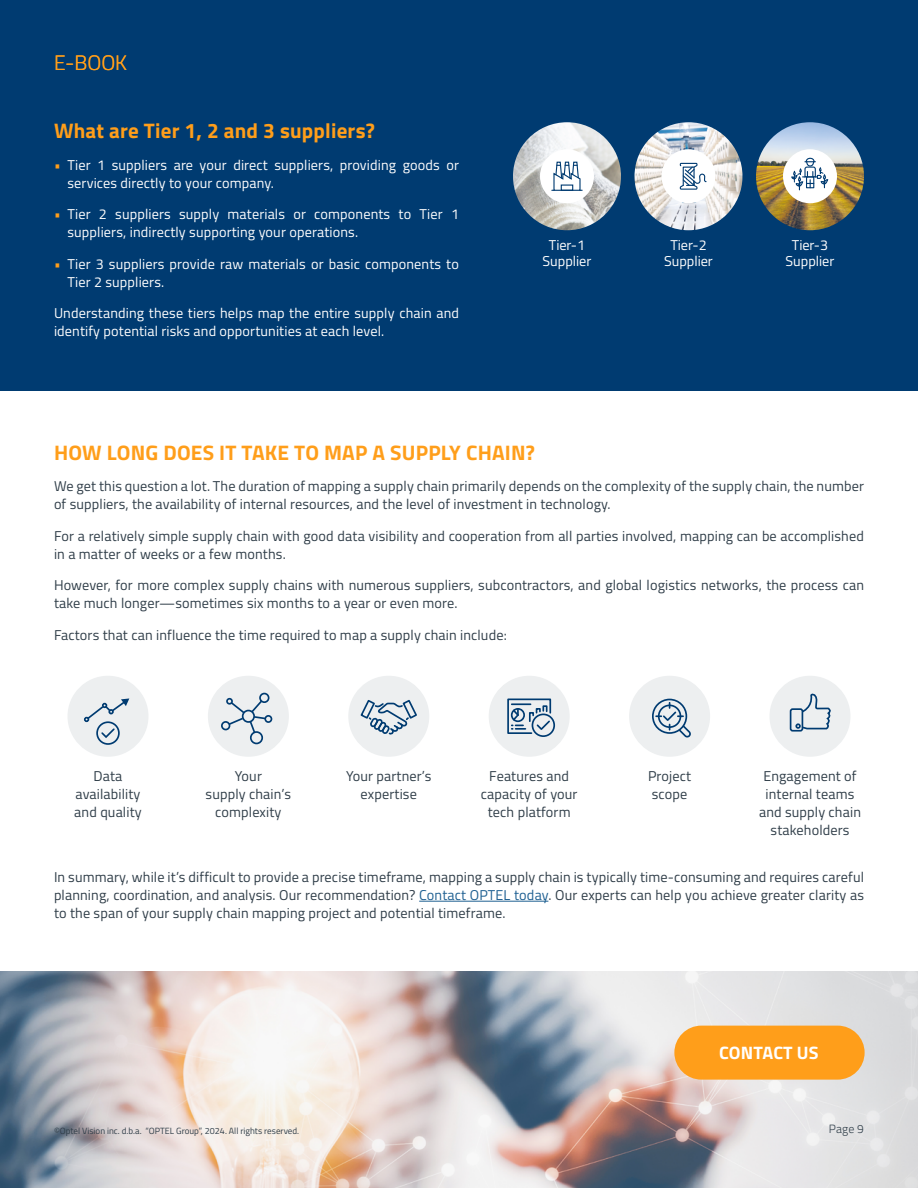
<style>
.page{position:relative;width:918px;height:1188px;background:#fff}
.page>*{position:absolute;margin:0;border:0;box-sizing:border-box;transform-origin:0 0}
.t1{font:700 21px "Titillium";letter-spacing:.01em;color:#ff9e1a}
.t2{font:300 21px "Titillium";color:#ff9e1a}
.t3{font:700 18px "Titillium";letter-spacing:.01em;color:#fff}
.t4{font:14.25px/18px "Titillium";letter-spacing:.01em;color:#303e49;text-align:center}
.t5{font:14.25px/18px "Titillium";letter-spacing:.01em;color:#fff}
.t6{font:300 12px "Titillium";color:#303e49}
.t7{font:9px "Titillium";color:#303e49}
.s1{color:#ff9e1a}
.s2{color:#1f6092}
</style>
<div class="page">
<div style="left:0;top:0;width:918px;height:390px;background:#003b71"></div>
<img style="left:635px;top:122px;width:108px;height:108px;border-radius:54px">
<img style="left:756px;top:122px;width:108px;height:108px;border-radius:54px">
<div style="left:783px;top:149px;width:54px;height:54px;background:#fff;border-radius:50%"></div>
<svg style="left:791px;top:157px;width:38px;height:34px"></svg>
<img style="left:513px;top:122px;width:108px;height:108px;border-radius:54px">
<div style="left:540px;top:149px;width:54px;height:54px;background:#fff;border-radius:50%"></div>
<svg style="left:552px;top:161px;width:30px;height:30px"></svg>
<div style="left:561px;top:185px;width:12px;height:6px;border:1px solid #003b71"></div>
<div style="left:662px;top:149px;width:54px;height:54px;background:#fff;border-radius:50%"></div>
<div style="left:680px;top:186px;width:18px;height:4px;border:1px solid #003b71"></div>
<div style="left:680px;top:163px;width:18px;height:3px;border:1px solid #003b71"></div>
<svg style="left:682px;top:166px;width:25px;height:21px"></svg>
<hr style="left:419px;top:901px;width:129px;height:1px;background:#1f6092">
<div style="left:68px;top:676px;width:80px;height:81px;background:#edeff0;border-radius:50%"></div>
<div style="left:96px;top:721px;width:24px;height:24px;border:2px solid #003b71;border-radius:50%"></div>
<svg style="left:84px;top:698px;width:45px;height:41px"></svg>
<div style="left:208px;top:676px;width:81px;height:81px;background:#edeff0;border-radius:50%"></div>
<svg style="left:227px;top:699px;width:40px;height:36px"></svg>
<div style="left:226px;top:698px;width:7px;height:7px;border:2px solid #003b71;border-radius:50%"></div>
<div style="left:259px;top:693px;width:10px;height:10px;border:2px solid #003b71;border-radius:50%"></div>
<div style="left:264px;top:715px;width:8px;height:8px;border:2px solid #003b71;border-radius:50%"></div>
<div style="left:250px;top:731px;width:13px;height:13px;border:2px solid #003b71;border-radius:50%"></div>
<div style="left:242px;top:710px;width:13px;height:13px;border:2px solid #003b71;border-radius:50%"></div>
<div style="left:221px;top:721px;width:9px;height:9px;border:2px solid #003b71;border-radius:50%"></div>
<div style="left:348px;top:676px;width:81px;height:81px;background:#edeff0;border-radius:50%"></div>
<svg style="left:360px;top:699px;width:57px;height:36px"></svg>
<div style="left:489px;top:676px;width:81px;height:81px;background:#edeff0;border-radius:50%"></div>
<div style="left:532px;top:714px;width:23px;height:23px;border:2px solid #003b71;border-radius:50%"></div>
<svg style="left:507px;top:698px;width:45px;height:37px"></svg>
<div style="left:629px;top:676px;width:81px;height:81px;background:#edeff0;border-radius:50%"></div>
<div style="left:652px;top:699px;width:35px;height:35px;border:2px solid #003b71;border-radius:50%"></div>
<svg style="left:656px;top:703px;width:35px;height:35px"></svg>
<div style="left:770px;top:676px;width:80px;height:81px;background:#edeff0;border-radius:50%"></div>
<div style="left:790px;top:708px;width:13px;height:24px;border:2px solid #003b71;border-radius:2px"></div>
<svg style="left:795px;top:694px;width:36px;height:36px"></svg>
<img style="left:0;top:972px;width:918px;height:216px">
<div style="left:674px;top:1026px;width:191px;height:54px;background:#ff9e1a;border-radius:27px"></div>
<h1 class="t2" style="left:54px;top:47px;width:75px">E-BOOK</h1>
<h1 class="t1" style="left:54px;top:115px;width:322px">What are Tier 1, 2 and 3 suppliers?</h1>
<p class="t5" style="left:67px;top:155px;width:393px;text-indent:-13px"><span class="s1">•</span> Tier 1 suppliers are your direct suppliers, providing goods or services directly to your company.</p>
<p class="t5" style="left:67px;top:204px;width:393px;text-indent:-13px"><span class="s1">•</span> Tier 2 suppliers supply materials or components to Tier 1 suppliers, indirectly supporting your operations.</p>
<p class="t5" style="left:67px;top:254px;width:393px;text-indent:-13px"><span class="s1">•</span> Tier 3 suppliers provide raw materials or basic components to<br>Tier 2 suppliers.</p>
<p class="t5" style="left:54px;top:303px;width:407px">Understanding these tiers helps map the entire supply chain and identify potential risks and opportunities at each level.</p>
<p class="t5" style="left:543px;top:236px;width:50px;line-height:16.5px;text-align:center">Tier-1<br>Supplier</p>
<p class="t5" style="left:664px;top:236px;width:50px;line-height:16.5px;text-align:center">Tier-2<br>Supplier</p>
<p class="t5" style="left:786px;top:236px;width:50px;line-height:16.5px;text-align:center">Tier-3<br>Supplier</p>
<h1 class="t1" style="left:54px;top:436px;width:483px">HOW LONG DOES IT TAKE TO MAP A SUPPLY CHAIN?</h1>
<p class="t4" style="left:54px;top:477px;width:812px;text-align:left">We get this question a lot. The duration of mapping a supply chain primarily depends on the complexity of the supply chain, the number of suppliers, the availability of internal resources, and the level of investment in technology.</p>
<p class="t4" style="left:54px;top:526px;width:811px;text-align:left">For a relatively simple supply chain with good data visibility and cooperation from all parties involved, mapping can be accomplished in a matter of weeks or a few months.</p>
<p class="t4" style="left:54px;top:576px;width:811px;text-align:left">However, for more complex supply chains with numerous suppliers, subcontractors, and global logistics networks, the process can take much longer—sometimes six months to a year or even more.</p>
<p class="t4" style="left:54px;top:625px;width:454px">Factors that can influence the time required to map a supply chain include:</p>
<p class="t4" style="left:74px;top:766px;width:69px">Data availability and quality</p>
<p class="t4" style="left:206px;top:766px;width:87px">Your<br>supply chain’s complexity</p>
<p class="t4" style="left:346px;top:766px;width:87px">Your partner’s expertise</p>
<p class="t4" style="left:481px;top:766px;width:98px">Features and capacity of your tech platform</p>
<p class="t4" style="left:648px;top:766px;width:45px;text-align:left">Project scope</p>
<p class="t4" style="left:759px;top:766px;width:103px">Engagement of internal teams and supply chain stakeholders</p>
<p class="t4" style="left:54px;top:867px;width:812px;text-align:justify">In summary, while it’s difficult to provide a precise timeframe, mapping a supply chain is typically time-consuming and requires careful planning, coordination, and analysis. Our recommendation? <span class="s2">Contact OPTEL today</span>. Our experts can help you achieve greater clarity as to the span of your supply chain mapping project and potential timeframe.</p>
<p class="t3" style="left:719px;top:1039px;width:101px">CONTACT US</p>
<p class="t7" style="left:54px;top:1124px;width:247px">©Optel Vision inc. d.b.a. “OPTEL Group”, 2024. All rights reserved.</p>
<p class="t6" style="left:829px;top:1120px;width:37px">Page 9</p>
</div>
